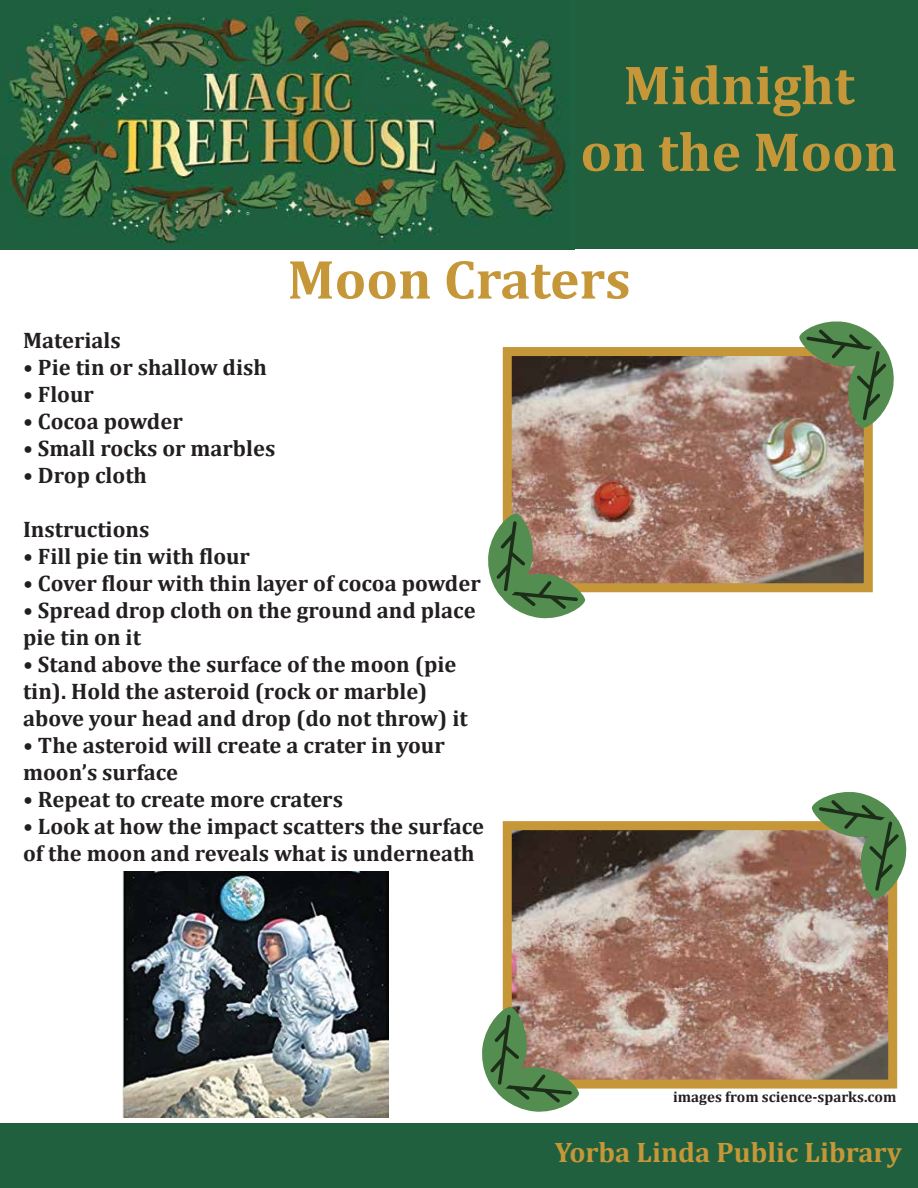
<style>
.page{position:relative;width:918px;height:1188px;background:#fff}
.page>*{position:absolute;margin:0;border:0;box-sizing:border-box;transform-origin:0 0}
.t1{font:700 55.65px/66.8px "Cambria";color:#c59738;text-align:center}
.t2{font:700 28.35px "Cambria";color:#c59738}
.t3{font:700 22.5px/27px "Cambria";color:#231f20}
.t4{font:700 15px "Cambria";color:#231f20}
</style>
<div class="page">
<div style="left:0;top:1px;width:918px;height:248px;background:#20603e"></div>
<div style="left:0;top:1124px;width:918px;height:64px;background:#20603e"></div>
<img style="left:5px;top:9px;width:561px;height:234px">
<img style="left:513px;top:357px;width:350px;height:225px">
<img style="left:513px;top:831px;width:374px;height:248px">
<div style="left:503px;top:347px;width:370px;height:245px;border:9px solid #c59738"></div>
<svg style="left:799px;top:321px;width:95px;height:108px;background:#7c8765"></svg>
<svg style="left:488px;top:513px;width:98px;height:106px;background:#8a9472"></svg>
<div style="left:503px;top:821px;width:394px;height:268px;border:9px solid #c59738"></div>
<svg style="left:811px;top:792px;width:96px;height:108px;background:#7f8966"></svg>
<svg style="left:482px;top:1006px;width:98px;height:106px;background:#879270"></svg>
<img style="left:122px;top:872px;width:267px;height:246px">
<h1 class="t1" style="left:580px;top:50px;width:319px">Midnight<br>on the Moon</h1>
<h1 class="t1" style="left:288px;top:244px;width:345px">Moon Craters</h1>
<p class="t3" style="left:23px;top:326px;width:99px">Materials</p>
<p class="t3" style="left:23px;top:353px;width:245px">• Pie tin or shallow dish</p>
<p class="t3" style="left:23px;top:380px;width:72px">• Flour</p>
<p class="t3" style="left:23px;top:407px;width:161px">• Cocoa powder</p>
<p class="t3" style="left:23px;top:434px;width:254px">• Small rocks or marbles</p>
<p class="t3" style="left:23px;top:461px;width:125px">• Drop cloth</p>
<p class="t3" style="left:23px;top:515px;width:128px">Instructions</p>
<p class="t3" style="left:23px;top:542px;width:228px">• Fill pie tin with flour</p>
<p class="t3" style="left:23px;top:569px;width:459px">• Cover flour with thin layer of cocoa powder</p>
<p class="t3" style="left:23px;top:596px;width:454px">• Spread drop cloth on the ground and place pie tin on it</p>
<p class="t3" style="left:23px;top:650px;width:446px">• Stand above the surface of the moon (pie tin). Hold the asteroid (rock or marble) above your head and drop (do not throw) it</p>
<p class="t3" style="left:23px;top:731px;width:423px">• The asteroid will create a crater in your moon’s surface</p>
<p class="t3" style="left:23px;top:785px;width:321px">• Repeat to create more craters</p>
<p class="t3" style="left:23px;top:812px;width:463px">• Look at how the impact scatters the surface of the moon and reveals what is underneath</p>
<p class="t4" style="left:673px;top:1087px;width:225px">images from science-sparks.com</p>
<p class="t2" style="left:555px;top:1132px;width:348px">Yorba Linda Public Library</p>
</div>
